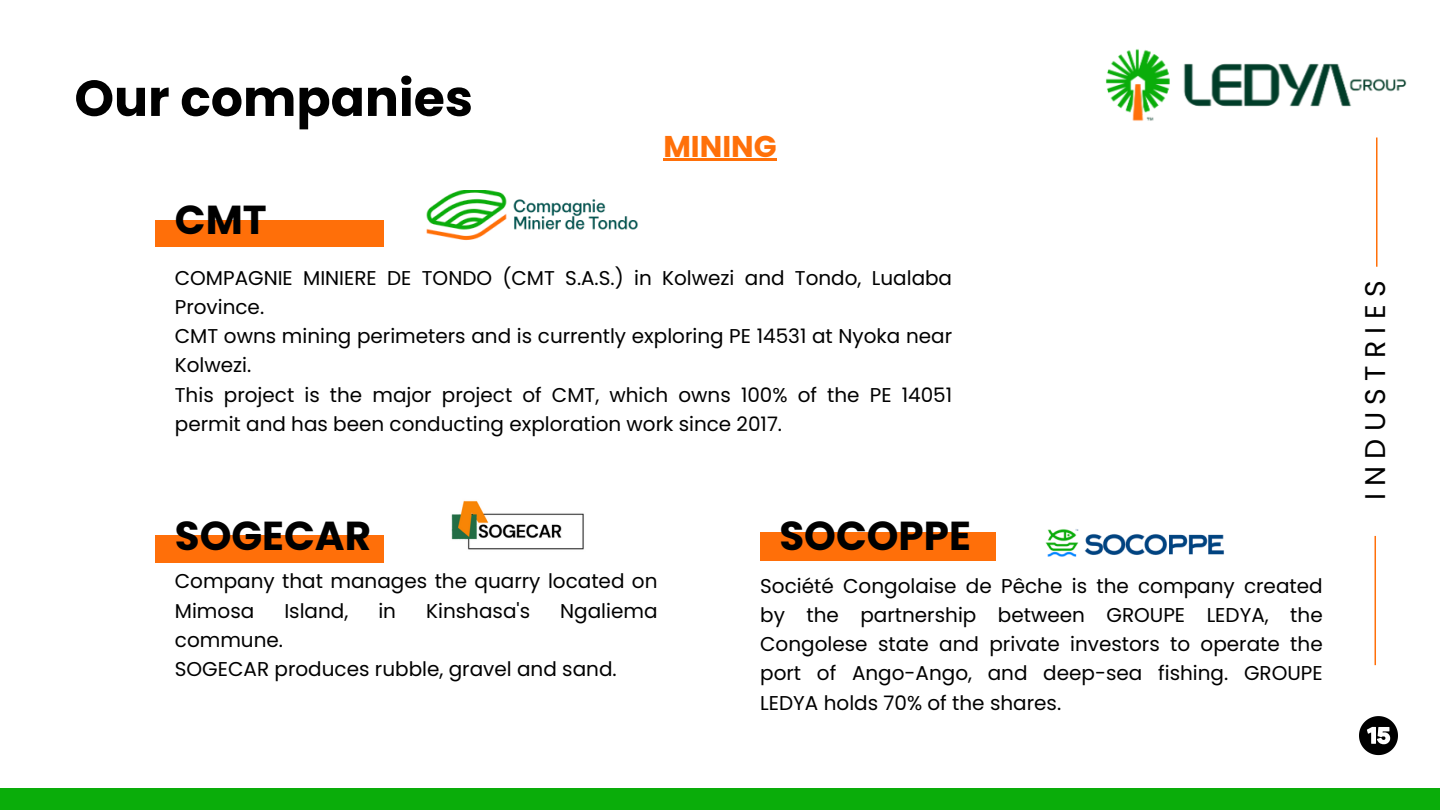
<style>
.page{position:relative;width:1440px;height:810px;background:#fff}
.page>*{position:absolute;margin:0;border:0;box-sizing:border-box;transform-origin:0 0}
.t1{font:700 50.4px "Poppins";color:#000}
.t2{font:700 40.4px "Poppins";color:#000}
.t3{font:700 30px "Poppins";color:#ff7009}
.t4{font:28.4px "Poppins";letter-spacing:.255em;color:#000}
.t5{font:20px/29.2px "Poppins";color:#000}
</style>
<div class="page">
<div style="left:0;top:788px;width:1440px;height:22px;background:#0aad0a"></div>
<div style="left:156px;top:220px;width:228px;height:26px;background:#ff6f09"></div>
<div style="left:156px;top:536px;width:228px;height:26px;background:#ff6f09"></div>
<div style="left:760px;top:533px;width:236px;height:27px;background:#ff6f09"></div>
<img style="left:1105px;top:49px;width:302px;height:72px">
<hr style="left:1376px;top:138px;width:2px;height:129px;background:#ff6f09">
<hr style="left:1375px;top:536px;width:1px;height:129px;background:#ff6f09">
<svg style="left:1359px;top:716px;width:39px;height:39px"></svg>
<img style="left:451px;top:500px;width:133px;height:50px">
<img style="left:426px;top:190px;width:212px;height:51px">
<img style="left:1045px;top:529px;width:179px;height:28px">
<hr style="left:663px;top:158px;width:114px;height:3px;background:#ff7009">
<p class="t1" style="left:74px;top:63px;width:400px">Our companies</p>
<p class="t2" style="left:175px;top:192px;width:93px">CMT</p>
<p class="t3" style="left:663px;top:125px;width:115px">MINING</p>
<p class="t5" style="left:175px;top:263px;width:779px">COMPAGNIE MINIERE DE TONDO (CMT S.A.S.) in Kolwezi and Tondo, Lualaba<br>Province.</p>
<p class="t5" style="left:175px;top:322px;width:779px">CMT owns mining perimeters and is currently exploring PE 14531 at Nyoka near<br>Kolwezi.</p>
<p class="t5" style="left:175px;top:380px;width:779px">This project is the major project of CMT, which owns 100% of the PE 14051 permit and has been conducting exploration work since 2017.</p>
<p class="t2" style="left:175px;top:508px;width:198px">SOGECAR</p>
<p class="t2" style="left:779px;top:508px;width:193px">SOCOPPE</p>
<p class="t5" style="left:175px;top:567px;width:484px">Company that manages the quarry located on<br>Mimosa</p>
<p class="t5" style="left:284px;top:596px;width:66px">Island,</p>
<p class="t5" style="left:378px;top:596px;width:19px">in</p>
<p class="t5" style="left:426px;top:596px;width:106px">Kinshasa's</p>
<p class="t5" style="left:560px;top:596px;width:99px">Ngaliema</p>
<p class="t5" style="left:175px;top:625px;width:110px">commune.</p>
<p class="t5" style="left:175px;top:655px;width:443px">SOGECAR produces rubble, gravel and sand.</p>
<p class="t5" style="left:760px;top:571px;width:564px;text-align:justify">Société Congolaise de Pêche is the company created by the partnership between GROUPE LEDYA, the Congolese state and private investors to operate the port of Ango-Ango, and deep-sea fishing. GROUPE LEDYA holds 70% of the shares.</p>
<p class="t4" style="left:1355px;top:500px;width:221px;rotate:-90deg">INDUSTRIES</p>
</div>
